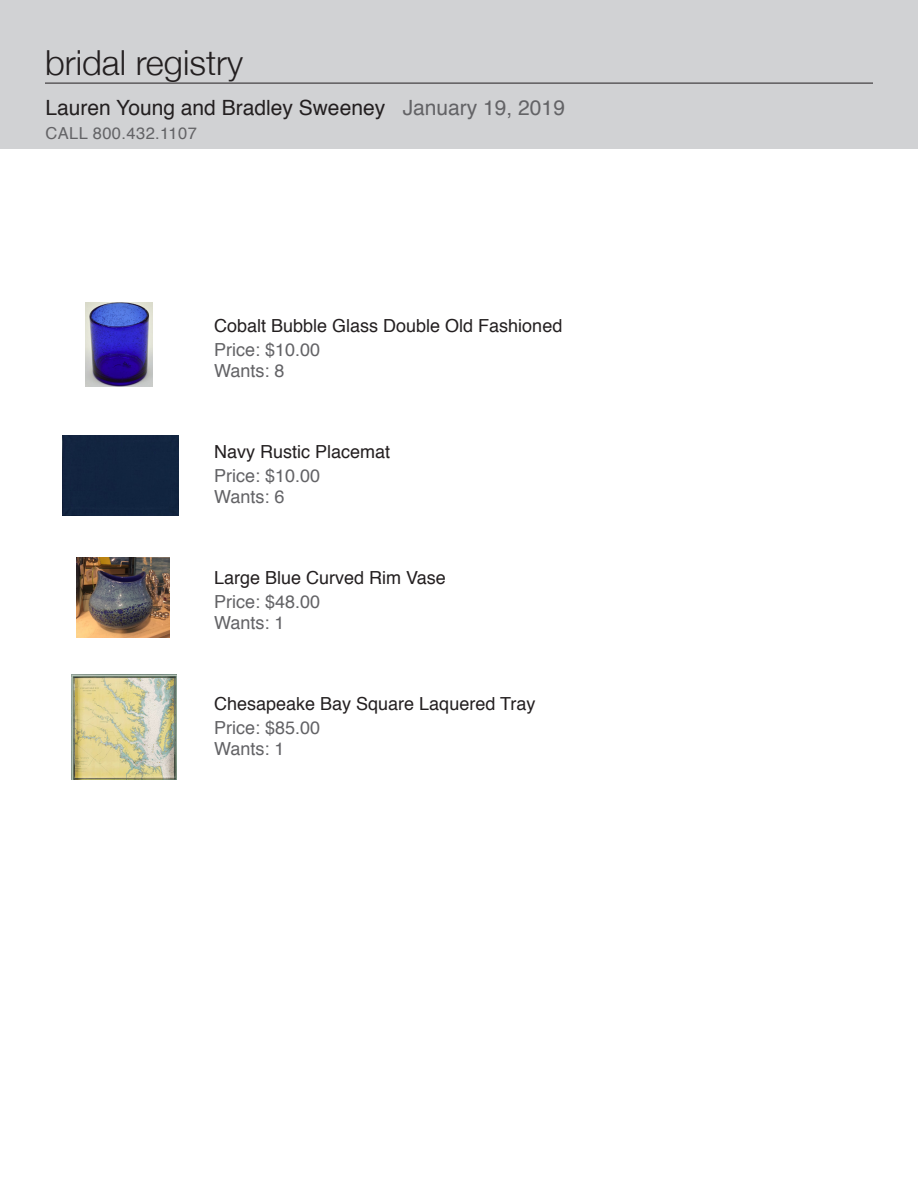
<style>
.page{position:relative;width:918px;height:1188px;background:#fff}
.page>*{position:absolute;margin:0;border:0;box-sizing:border-box;transform-origin:0 0}
.t1{font:300 34.5px "Helvetica Neue";color:#231f20}
.bride_and_groom{font:21px "Helvetica";color:#231f20}
.item{font:18px "Helvetica";color:#231f20}
.price_and_number{font:18px "Helvetica";color:#636366}
.t2{font:16.5px "Helvetica";letter-spacing:.025em;color:#636366}
.s1{color:#636366}
</style>
<div class="page">
<div style="left:0;top:0;width:918px;height:148px;background:#d1d2d4"></div>
<hr style="left:45px;top:83px;width:828px;height:1px;background:#231f20">
<img style="left:86px;top:303px;width:66px;height:84px">
<div style="left:62px;top:436px;width:117px;height:79px;background:#122440"></div>
<img style="left:77px;top:558px;width:92px;height:79px">
<img style="left:71px;top:674px;width:106px;height:105px">
<p class="t1" style="left:45px;top:35px;width:200px">bridal registry</p>
<p class="bride_and_groom" style="left:45px;top:92px;width:521px">Lauren Young and Bradley Sweeney <span class="s1">January 19, 2019</span></p>
<p class="t2" style="left:45px;top:121px;width:153px">CALL 800.432.1107</p>
<p class="item" style="left:214px;top:312px;width:350px">Cobalt Bubble Glass Double Old Fashioned</p>
<p class="price_and_number" style="left:214px;top:336px;width:108px">Price: $10.00</p>
<p class="price_and_number" style="left:214px;top:357px;width:72px">Wants: 8</p>
<p class="item" style="left:214px;top:438px;width:178px">Navy Rustic Placemat</p>
<p class="price_and_number" style="left:214px;top:462px;width:108px">Price: $10.00</p>
<p class="price_and_number" style="left:214px;top:483px;width:72px">Wants: 6</p>
<p class="item" style="left:214px;top:564px;width:233px">Large Blue Curved Rim Vase</p>
<p class="price_and_number" style="left:214px;top:588px;width:108px">Price: $48.00</p>
<p class="price_and_number" style="left:214px;top:609px;width:72px">Wants: 1</p>
<p class="item" style="left:214px;top:690px;width:323px">Chesapeake Bay Square Laquered Tray</p>
<p class="price_and_number" style="left:214px;top:714px;width:108px">Price: $85.00</p>
<p class="price_and_number" style="left:214px;top:735px;width:72px">Wants: 1</p>
</div>
